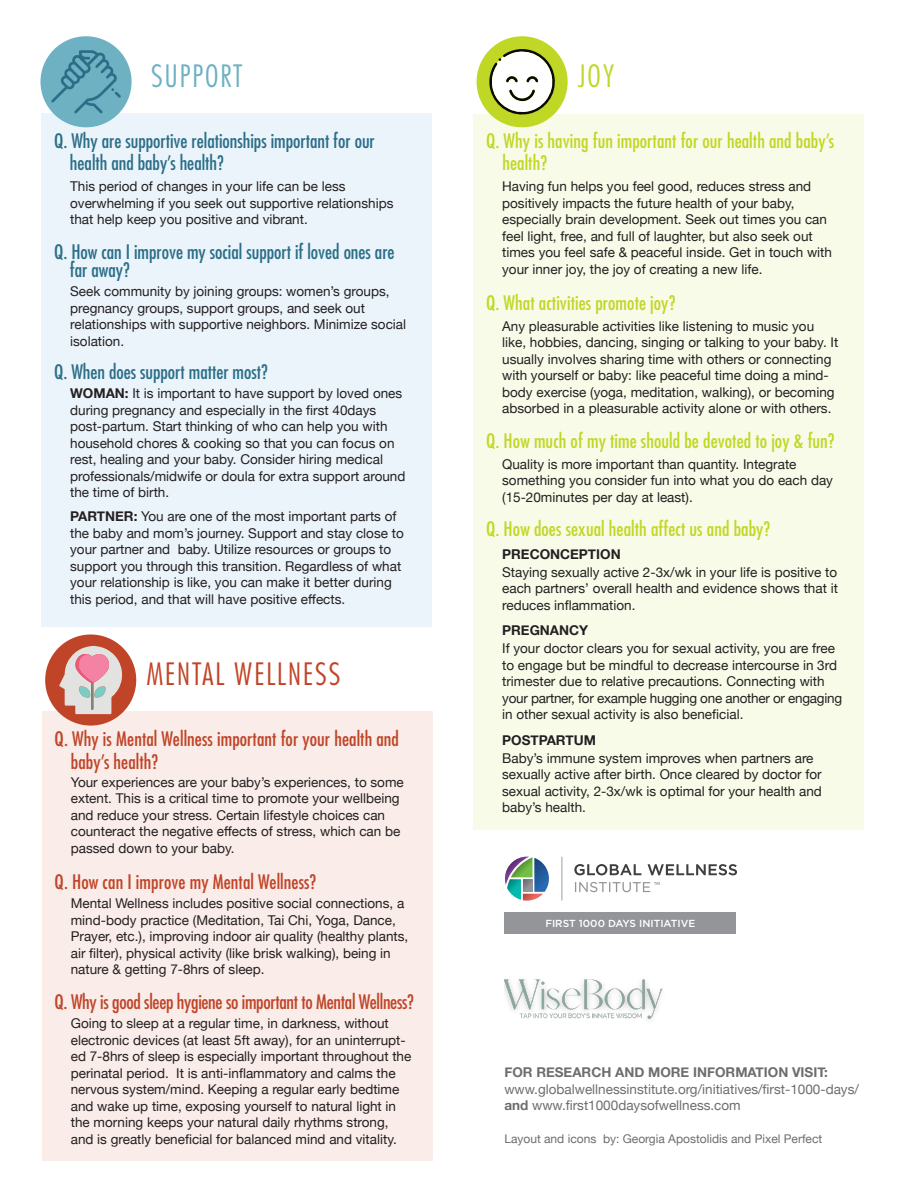
<style>
.page{position:relative;width:918px;height:1188px;background:#fff}
.page>*{position:absolute;margin:0;border:0;box-sizing:border-box;transform-origin:0 0}
.t1{font:300 condensed 30px "Futura";letter-spacing:.065em;color:#c04427}
.t2{font:300 condensed 30px "Futura";letter-spacing:.065em;color:#6db1c2}
.t3{font:300 condensed 30px "Futura";color:#c0d725}
.t4{font:condensed 19.5px/22.5px "Futura";letter-spacing:.005em;color:#c0d725}
.t5{font:condensed 19.5px/22.5px "Futura";color:#2b6e87}
.t6{font:condensed 19.5px/22.5px "Futura";letter-spacing:.005em;color:#c04427}
.t7{font:condensed 19.5px "Futura";letter-spacing:-.015em;color:#c04427}
.t8{font:13.5px/16.5px "Helvetica Neue";color:#231f20}
.t9{font:13.5px "Helvetica Neue";color:#6c6d70}
.t10{font:700 13.5px "Helvetica Neue";color:#6c6d70}
.t11{font:700 13.5px "Helvetica Neue";color:#231f20}
.t12{font:12px "Helvetica Neue";color:#6c6d70}
.t13{font:500 10.2px "Gotham";color:#fff}
.s1{font-weight:700}
</style>
<div class="page">
<div style="left:41px;top:114px;width:391px;height:513px;background:#ebf4fb"></div>
<div style="left:473px;top:114px;width:391px;height:715px;background:#f9fbe9"></div>
<div style="left:42px;top:712px;width:391px;height:449px;background:#f9ece9"></div>
<div style="left:40px;top:36px;width:92px;height:91px;background:#6db1c2;border-radius:50%"></div>
<div style="left:477px;top:36px;width:91px;height:91px;background:#c0d725;border-radius:50%"></div>
<div style="left:45px;top:634px;width:91px;height:92px;background:#c04427;border-radius:50%"></div>
<svg style="left:51px;top:50px;width:70px;height:64px"></svg>
<svg style="left:489px;top:49px;width:68px;height:69px"></svg>
<svg style="left:59px;top:646px;width:63px;height:68px"></svg>
<div style="left:504px;top:912px;width:232px;height:22px;background:#939598"></div>
<hr style="left:561px;top:857px;width:1px;height:44px;background:#939598">
<svg style="left:574px;top:864px;width:67px;height:11px"></svg>
<svg style="left:648px;top:864px;width:89px;height:11px"></svg>
<svg style="left:505px;top:857px;width:44px;height:44px"></svg>
<svg style="left:575px;top:882px;width:85px;height:10px"></svg>
<img style="left:504px;top:979px;width:159px;height:41px">
<p class="t2" style="left:151px;top:57px;width:93px">SUPPORT</p>
<p class="t3" style="left:578px;top:57px;width:38px">JOY</p>
<p class="t5" style="left:70px;top:129px;width:306px;text-indent:-16px">Q. Why are supportive relationships important for our health and baby’s health?</p>
<p class="t8" style="left:70px;top:179px;width:325px">This period of changes in your life can be less overwhelming if you seek out supportive relationships that help keep you positive and vibrant.</p>
<p class="t5" style="left:70px;top:242px;width:326px;line-height:18px;text-indent:-16px">Q. How can I improve my social support if loved ones are far away?</p>
<p class="t8" style="left:70px;top:284px;width:338px">Seek community by joining groups: women’s groups, pregnancy groups, support groups, and seek out relationships with supportive neighbors. Minimize social isolation.</p>
<p class="t5" style="left:54px;top:360px;width:215px">Q. When does support matter most?</p>
<p class="t8" style="left:70px;top:386px;width:337px"><span class="s1">WOMAN:</span> It is important to have support by loved ones during pregnancy and especially in the first 40days post-partum. Start thinking of who can help you with household chores &amp; cooking so that you can focus on rest, healing and your baby. Consider hiring medical professionals/midwife or doula for extra support around the time of birth.</p>
<p class="t8" style="left:70px;top:509px;width:335px"><span class="s1">PARTNER:</span> You are one of the most important parts of the baby and mom’s journey. Support and stay close to your partner and baby. Utilize resources or groups to support you through this transition. Regardless of what your relationship is like, you can make it better during this period, and that will have positive effects.</p>
<p class="t1" style="left:146px;top:655px;width:196px">MENTAL WELLNESS</p>
<p class="t6" style="left:71px;top:727px;width:330px;text-indent:-16px">Q. Why is Mental Wellness important for your health and baby’s health?</p>
<p class="t8" style="left:71px;top:774px;width:335px">Your experiences are your baby’s experiences, to some extent. This is a critical time to promote your wellbeing and reduce your stress. Certain lifestyle choices can counteract the negative effects of stress, which can be passed down to your baby.</p>
<p class="t6" style="left:55px;top:870px;width:263px">Q. How can I improve my Mental Wellness?</p>
<p class="t8" style="left:71px;top:896px;width:339px">Mental Wellness includes positive social connections, a mind-body practice (Meditation, Tai Chi, Yoga, Dance, Prayer, etc.), improving indoor air quality (healthy plants, air filter), physical activity (like brisk walking), being in nature &amp; getting 7-8hrs of sleep.</p>
<p class="t7" style="left:55px;top:989px;width:361px">Q. Why is good sleep hygiene so important to Mental Wellness?</p>
<p class="t8" style="left:71px;top:1016px;width:342px">Going to sleep at a regular time, in darkness, without electronic devices (at least 5ft away), for an uninterrupt&shy;ed 7-8hrs of sleep is especially important throughout the perinatal period. It is anti-inflammatory and calms the nervous system/mind. Κeeping a regular early bedtime and wake up time, exposing yourself to natural light in the morning keeps your natural daily rhythms strong, and is greatly beneficial for balanced mind and vitality.</p>
<p class="t4" style="left:502px;top:129px;width:333px;text-indent:-16px">Q. Why is having fun important for our health and baby’s health?</p>
<p class="t8" style="left:502px;top:179px;width:331px">Having fun helps you feel good, reduces stress and positively impacts the future health of your baby, especially brain development. Seek out times you can feel light, free, and full of laughter, but also seek out times you feel safe &amp; peaceful inside. Get in touch with your inner joy, the joy of creating a new life.</p>
<p class="t4" style="left:486px;top:291px;width:191px">Q. What activities promote joy?</p>
<p class="t8" style="left:502px;top:319px;width:338px">Any pleasurable activities like listening to music you like, hobbies, dancing, singing or talking to your baby. It usually involves sharing time with others or connecting with yourself or baby: like peaceful time doing a mind&shy;body exercise (yoga, meditation, walking), or becoming absorbed in a pleasurable activity alone or with others.</p>
<p class="t4" style="left:486px;top:429px;width:350px">Q. How much of my time should be devoted to joy &amp; fun?</p>
<p class="t8" style="left:502px;top:457px;width:332px">Quality is more important than quantity. Integrate something you consider fun into what you do each day (15-20minutes per day at least).</p>
<p class="t4" style="left:486px;top:518px;width:286px">Q. How does sexual health affect us and baby?</p>
<p class="t11" style="left:502px;top:544px;width:120px">PRECONCEPTION</p>
<p class="t8" style="left:502px;top:565px;width:337px;text-align:justify">Staying sexually active 2-3x/wk in your life is positive to each partners’ overall health and evidence shows that it reduces inflammation.</p>
<p class="t11" style="left:502px;top:620px;width:88px">PREGNANCY</p>
<p class="t8" style="left:502px;top:641px;width:341px">If your doctor clears you for sexual activity, you are free to engage but be mindful to decrease intercourse in 3rd trimester due to relative precautions. Connecting with your partner, for example hugging one another or engaging in other sexual activity is also beneficial.</p>
<p class="t11" style="left:502px;top:730px;width:95px">POSTPARTUM</p>
<p class="t8" style="left:502px;top:751px;width:321px">Baby’s immune system improves when partners are sexually active after birth. Once cleared by doctor for sexual activity, 2-3x/wk is optimal for your health and baby’s health.</p>
<p class="t13" style="left:545px;top:916px;width:151px">FIRST 1000 DAYS INITIATIVE</p>
<p class="t10" style="left:504px;top:1062px;width:325px">FOR RESEARCH AND MORE INFORMATION VISIT:</p>
<p class="t9" style="left:504px;top:1079px;width:356px">www.globalwellnessinstitute.org/initiatives/first-1000-days/</p>
<p class="t9" style="left:504px;top:1096px;width:238px"><span class="s1">and</span> www.first1000daysofwellness.com</p>
<p class="t12" style="left:504px;top:1130px;width:319px">Layout and icons by: Georgia Apostolidis and Pixel Perfect</p>
</div>
